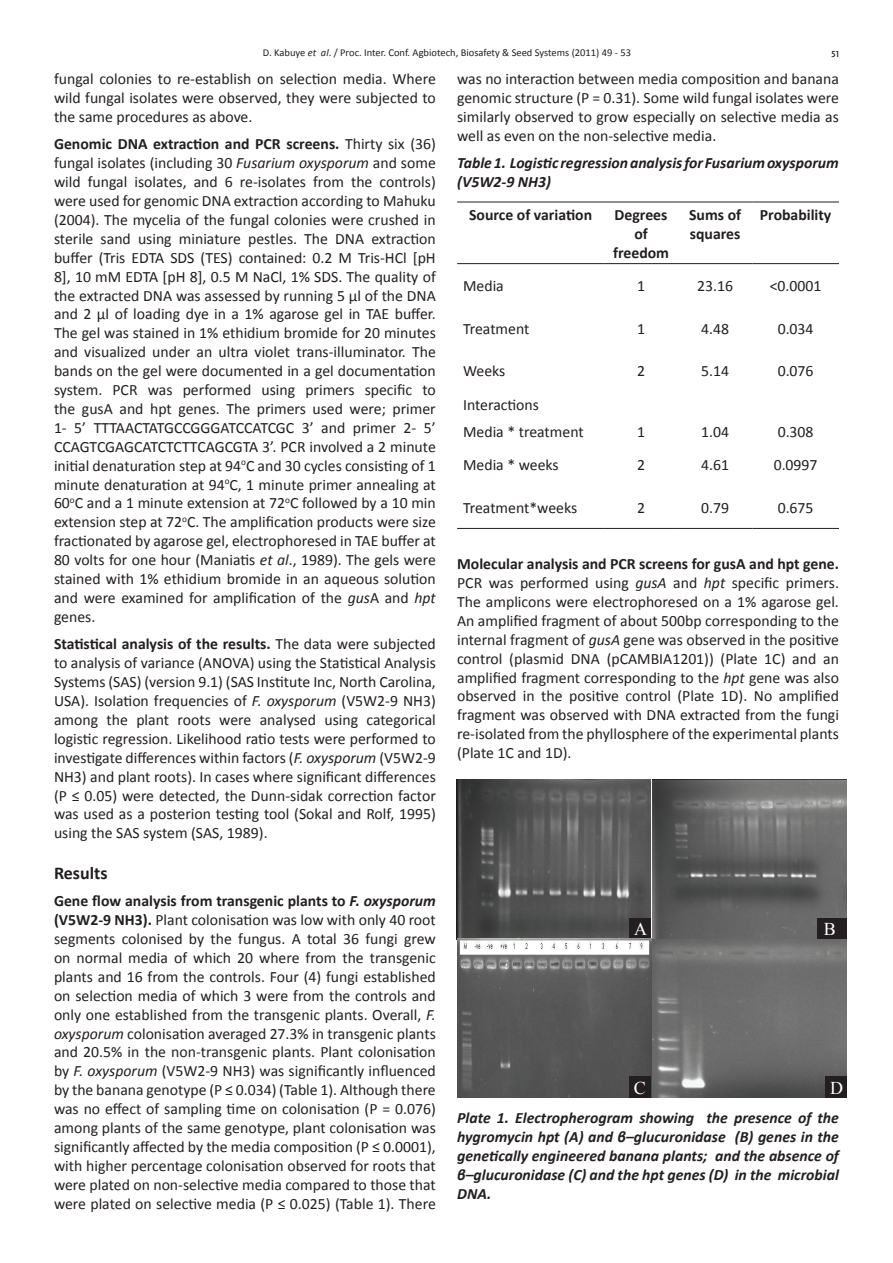
<style>
.page{position:relative;width:893px;height:1263px;background:#fff}
.page>*{position:absolute;margin:0;border:0;box-sizing:border-box;transform-origin:0 0}
.t1{font:700 18px "Calibri";color:#231f20}
.t2{font:18px "Times New Roman";color:#fff}
.t3{font:15.75px/18.9px "Calibri";color:#231f20;text-align:justify}
.t4{font:italic 700 15.75px/18.9px "Calibri";color:#231f20}
.t5{font:700 15.75px/18.9px "Calibri";color:#231f20;text-align:center}
.t6{font:10.5px "Calibri";color:#231f20}
.t7{font:9px "Kievit Medium SC";color:#231f20}
.s1{font-style:italic}
.s2{font-weight:700}
.s3{font-weight:700;font-style:italic}
</style>
<div class="page">
<hr style="left:457px;top:202px;width:147px;height:1px;background:#231f20">
<hr style="left:604px;top:202px;width:74px;height:1px;background:#231f20">
<hr style="left:678px;top:202px;width:74px;height:1px;background:#231f20">
<hr style="left:752px;top:202px;width:87px;height:1px;background:#231f20">
<hr style="left:457px;top:528px;width:147px;height:1px;background:#231f20">
<hr style="left:604px;top:528px;width:74px;height:1px;background:#231f20">
<hr style="left:678px;top:528px;width:74px;height:1px;background:#231f20">
<hr style="left:752px;top:528px;width:87px;height:1px;background:#231f20">
<hr style="left:457px;top:263px;width:147px;height:1px;background:#231f20">
<hr style="left:604px;top:263px;width:74px;height:1px;background:#231f20">
<hr style="left:678px;top:263px;width:74px;height:1px;background:#231f20">
<hr style="left:752px;top:263px;width:87px;height:1px;background:#231f20">
<img style="left:457px;top:780px;width:389px;height:318px">
<div style="left:629px;top:918px;width:22px;height:21px;background:#231f20"></div>
<div style="left:817px;top:918px;width:29px;height:21px;background:#231f20"></div>
<div style="left:630px;top:1077px;width:21px;height:21px;background:#231f20"></div>
<div style="left:825px;top:1077px;width:21px;height:21px;background:#231f20"></div>
<p class="t6" style="left:263px;top:46px;width:370px">D. Kabuye <span class="s1">et al</span>. / Proc. Inter. Conf. Agbiotech, Biosafety &amp; Seed Systems (2011) 49 - 53</p>
<p class="t7" style="left:832px;top:49px;width:9px">51</p>
<p class="t3" style="left:54px;top:69px;width:383px">fungal colonies to re-establish on selection media. Where wild fungal isolates were observed, they were subjected to the same procedures as above.</p>
<p class="t3" style="left:54px;top:135px;width:383px"><span class="s2">Genomic DNA extraction and PCR screens.</span> Thirty six (36) fungal isolates (including 30 <span class="s1">Fusarium oxysporum</span> and some wild fungal isolates, and 6 re-isolates from the controls) were used for genomic DNA extraction according to Mahuku (2004). The mycelia of the fungal colonies were crushed in sterile sand using miniature pestles. The DNA extraction buffer (Tris EDTA SDS (TES) contained: 0.2 M Tris-HCl [pH 8], 10 mM EDTA [pH 8], 0.5 M NaCl, 1% SDS. The quality of the extracted DNA was assessed by running 5 μl of the DNA and 2 μl of loading dye in a 1% agarose gel in TAE buffer.<br>The gel was stained in 1% ethidium bromide for 20 minutes and visualized under an ultra violet trans-illuminator. The bands on the gel were documented in a gel documentation system. PCR was performed using primers specific to the gusA and hpt genes. The primers used were; primer 1- 5’ TTTAACTATGCCGGGATCCATCGC 3’ and primer 2- 5’ CCAGTCGAGCATCTCTTCAGCGTA 3’. PCR involved a 2 minute initial denaturation step at 94<sup>o</sup>C and 30 cycles consisting of 1 minute denaturation at 94<sup>o</sup>C, 1 minute primer annealing at 60<sup>o</sup>C and a 1 minute extension at 72<sup>o</sup>C followed by a 10 min extension step at 72<sup>o</sup>C. The amplification products were size fractionated by agarose gel, electrophoresed in TAE buffer at 80 volts for one hour (Maniatis <span class="s1">et al</span>., 1989). The gels were stained with 1% ethidium bromide in an aqueous solution and were examined for amplification of the <span class="s1">gus</span>A and <span class="s1">hpt </span>genes.</p>
<p class="t3" style="left:54px;top:635px;width:383px"><span class="s2">Statistical analysis of the results.</span> The data were subjected to analysis of variance (ANOVA) using the Statistical Analysis Systems (SAS) (version 9.1) (SAS Institute Inc, North Carolina, USA). Isolation frequencies of <span class="s1">F. oxysporum</span> (V5W2-9 NH3) among the plant roots were analysed using categorical logistic regression. Likelihood ratio tests were performed to investigate differences within factors (<span class="s1">F. oxysporum</span> (V5W2-9<br>NH3) and plant roots). In cases where significant differences (P ≤ 0.05) were detected, the Dunn-sidak correction factor was used as a posterion testing tool (Sokal and Rolf, 1995) using the SAS system (SAS, 1989).</p>
<p class="t1" style="left:54px;top:861px;width:55px">Results</p>
<p class="t3" style="left:54px;top:891px;width:383px"><span class="s2">Gene flow analysis from transgenic plants to</span> <span class="s3">F. oxysporum </span><span class="s2">(V5W2-9 NH3).</span> Plant colonisation was low with only 40 root segments colonised by the fungus. A total 36 fungi grew on normal media of which 20 where from the transgenic plants and 16 from the controls. Four (4) fungi established on selection media of which 3 were from the controls and only one established from the transgenic plants. Overall, <span class="s1">F. oxysporum</span> colonisation averaged 27.3% in transgenic plants and 20.5% in the non-transgenic plants. Plant colonisation by <span class="s1">F. oxysporum</span> (V5W2-9 NH3) was significantly influenced by the banana genotype (P ≤ 0.034) (Table 1). Although there was no effect of sampling time on colonisation (P = 0.076) among plants of the same genotype, plant colonisation was significantly affected by the media composition (P ≤ 0.0001), with higher percentage colonisation observed for roots that were plated on non-selective media compared to those that were plated on selective media (P ≤ 0.025) (Table 1). There</p>
<p class="t3" style="left:457px;top:69px;width:383px">was no interaction between media composition and banana genomic structure (P = 0.31). Some wild fungal isolates were similarly observed to grow especially on selective media as well as even on the non-selective media.</p>
<p class="t4" style="left:457px;top:154px;width:383px">Table 1. Logistic regression analysis for Fusarium oxysporum (V5W2-9 NH3)</p>
<p class="t5" style="left:469px;top:205px;width:125px">Source of variation</p>
<p class="t5" style="left:613px;top:205px;width:57px">Degrees of freedom</p>
<p class="t5" style="left:689px;top:205px;width:54px;text-align:left">Sums of squares</p>
<p class="t5" style="left:760px;top:205px;width:73px">Probability</p>
<p class="t3" style="left:463px;top:276px;width:42px">Media</p>
<p class="t3" style="left:637px;top:276px;width:9px">1</p>
<p class="t3" style="left:697px;top:276px;width:37px">23.16</p>
<p class="t3" style="left:770px;top:276px;width:53px">&lt;0.0001</p>
<p class="t3" style="left:463px;top:319px;width:68px">Treatment</p>
<p class="t3" style="left:637px;top:319px;width:9px">1</p>
<p class="t3" style="left:701px;top:319px;width:29px">4.48</p>
<p class="t3" style="left:778px;top:319px;width:37px">0.034</p>
<p class="t3" style="left:463px;top:362px;width:44px">Weeks</p>
<p class="t3" style="left:637px;top:362px;width:9px">2</p>
<p class="t3" style="left:701px;top:362px;width:29px">5.14</p>
<p class="t3" style="left:778px;top:362px;width:37px">0.076</p>
<p class="t3" style="left:463px;top:395px;width:77px">Interactions</p>
<p class="t3" style="left:463px;top:422px;width:122px">Media * treatment</p>
<p class="t3" style="left:637px;top:422px;width:9px">1</p>
<p class="t3" style="left:701px;top:422px;width:29px">1.04</p>
<p class="t3" style="left:778px;top:422px;width:37px">0.308</p>
<p class="t3" style="left:463px;top:456px;width:97px">Media * weeks</p>
<p class="t3" style="left:637px;top:456px;width:9px">2</p>
<p class="t3" style="left:701px;top:456px;width:29px">4.61</p>
<p class="t3" style="left:774px;top:456px;width:45px">0.0997</p>
<p class="t3" style="left:463px;top:498px;width:116px">Treatment*weeks</p>
<p class="t3" style="left:637px;top:498px;width:9px">2</p>
<p class="t3" style="left:701px;top:498px;width:29px">0.79</p>
<p class="t3" style="left:778px;top:498px;width:37px">0.675</p>
<p class="t3" style="left:457px;top:554px;width:383px"><span class="s2">Molecular analysis and PCR screens for gusA and hpt gene.<br></span>PCR was performed using <span class="s1">gusA</span> and <span class="s1">hpt</span> specific primers.<br>The amplicons were electrophoresed on a 1% agarose gel.<br>An amplified fragment of about 500bp corresponding to the internal fragment of <span class="s1">gusA</span> gene was observed in the positive control (plasmid DNA (pCAMBIA1201)) (Plate 1C) and an amplified fragment corresponding to the <span class="s1">hpt</span> gene was also observed in the positive control (Plate 1D). No amplified fragment was observed with DNA extracted from the fungi re-isolated from the phyllosphere of the experimental plants (Plate 1C and 1D).</p>
<p class="t2" style="left:634px;top:917px;width:14px">A</p>
<p class="t2" style="left:824px;top:917px;width:14px">B</p>
<p class="t2" style="left:634px;top:1076px;width:14px">C</p>
<p class="t2" style="left:830px;top:1076px;width:14px">D</p>
<p class="t4" style="left:457px;top:1108px;width:383px;text-align:justify">Plate 1. Electropherogram showing the presence of the hygromycin hpt (A) and β–glucuronidase (B) genes in the genetically engineered banana plants; and the absence of β–glucuronidase (C) and the hpt genes (D) in the microbial DNA.</p>
</div>
